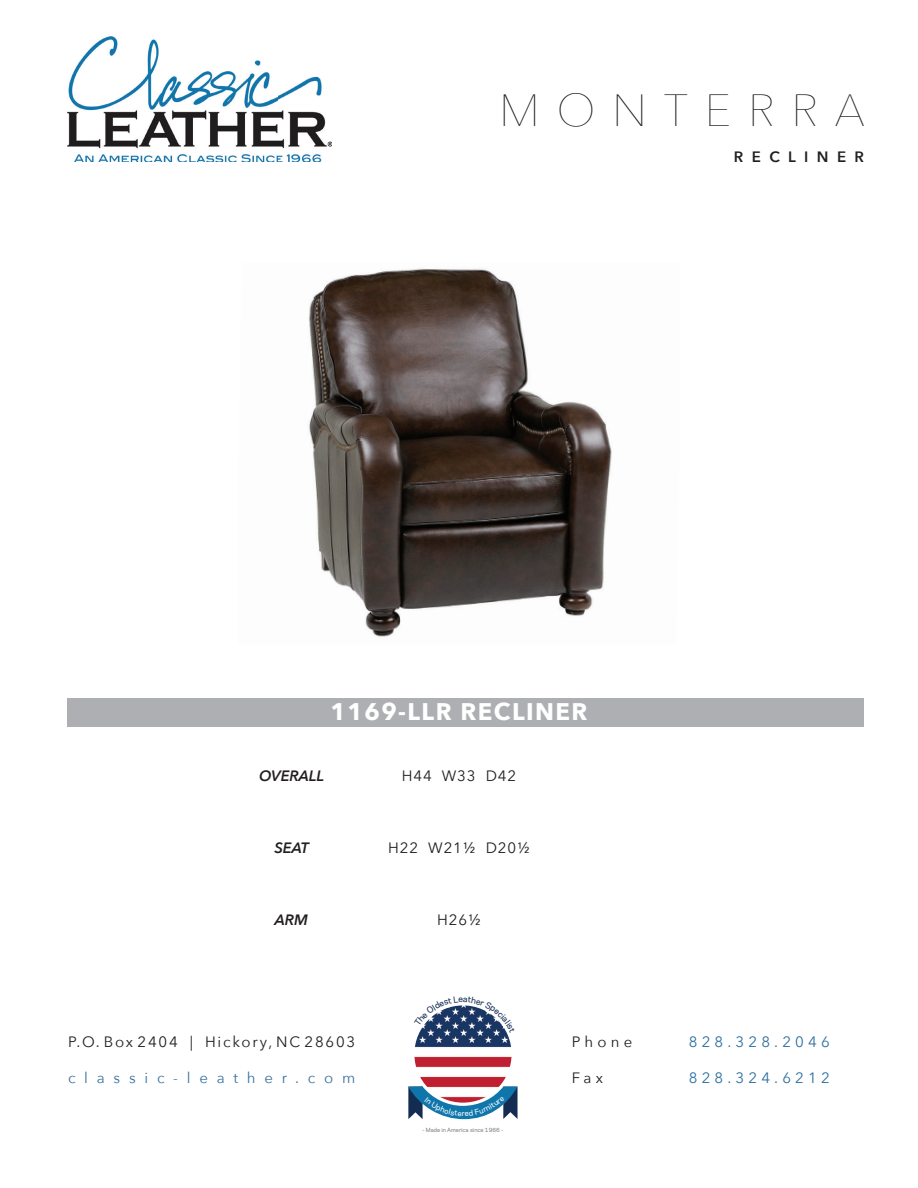
<style>
.page{position:relative;width:918px;height:1188px;background:#fff}
.page>*{position:absolute;margin:0;border:0;box-sizing:border-box;transform-origin:0 0}
.t1{font:200 45px "Avenir Next";letter-spacing:.37em;color:#231f20}
.t2{font:700 24px "Avenir Next";letter-spacing:.06em;color:#fff}
.t3{font:15px "Avenir Next";letter-spacing:.12em;color:#231f20}
.t4{font:15px "Avenir Next";letter-spacing:.28em;color:#2e709f}
.t5{font:15px "Avenir Next";letter-spacing:.06em;color:#231f20}
.t6{font:15px "Avenir Next";letter-spacing:.585em;color:#3872a0}
.t7{font:italic 600 15px "Avenir Next";color:#231f20}
.t8{font:600 15px "Avenir Next";letter-spacing:.56em;color:#231f20}
.t9{font:500 5.4px "Galaxie Polaris";color:#808285}
</style>
<div class="page">
<img style="left:414px;top:1005px;width:98px;height:98px;border-radius:49px">
<div style="left:68px;top:698px;width:796px;height:28px;background:#aeafb3"></div>
<img style="left:68px;top:37px;width:264px;height:125px">
<img style="left:308px;top:268px;width:304px;height:369px">
<svg style="left:408px;top:1086px;width:110px;height:33px"></svg>
<svg style="left:419px;top:1005px;width:88px;height:28px"></svg>
<h1 class="t1" style="left:499px;top:72px;width:367px">MONTERRA</h1>
<p class="t8" style="left:734px;top:144px;width:132px">RECLINER</p>
<h2 class="t2" style="left:331px;top:690px;width:258px">1169-LLR RECLINER</h2>
<p class="t7" style="left:259px;top:763px;width:67px">OVERALL</p>
<p class="t5" style="left:402px;top:763px;width:116px">H44 W33 D42</p>
<p class="t7" style="left:274px;top:835px;width:36px">SEAT</p>
<p class="t7" style="left:275px;top:907px;width:35px">ARM</p>
<p class="t5" style="left:388px;top:835px;width:143px">H22 W21½ D20½</p>
<p class="t3" style="left:437px;top:907px;width:45px">H26½</p>
<p class="t3" style="left:68px;top:1029px;width:289px">P.O. Box 2404 | Hickory, NC 28603</p>
<p class="t6" style="left:68px;top:1065px;width:289px">classic-leather.com</p>
<p class="t9" style="left:423px;top:1125px;width:82px">- Made in America since 1966 -</p>
<p class="t3" style="left:572px;top:1029px;width:62px">Phone</p>
<p class="t4" style="left:689px;top:1029px;width:143px">828.328.2046</p>
<p class="t3" style="left:572px;top:1065px;width:33px">Fax</p>
<p class="t4" style="left:689px;top:1065px;width:143px">828.324.6212</p>
</div>
